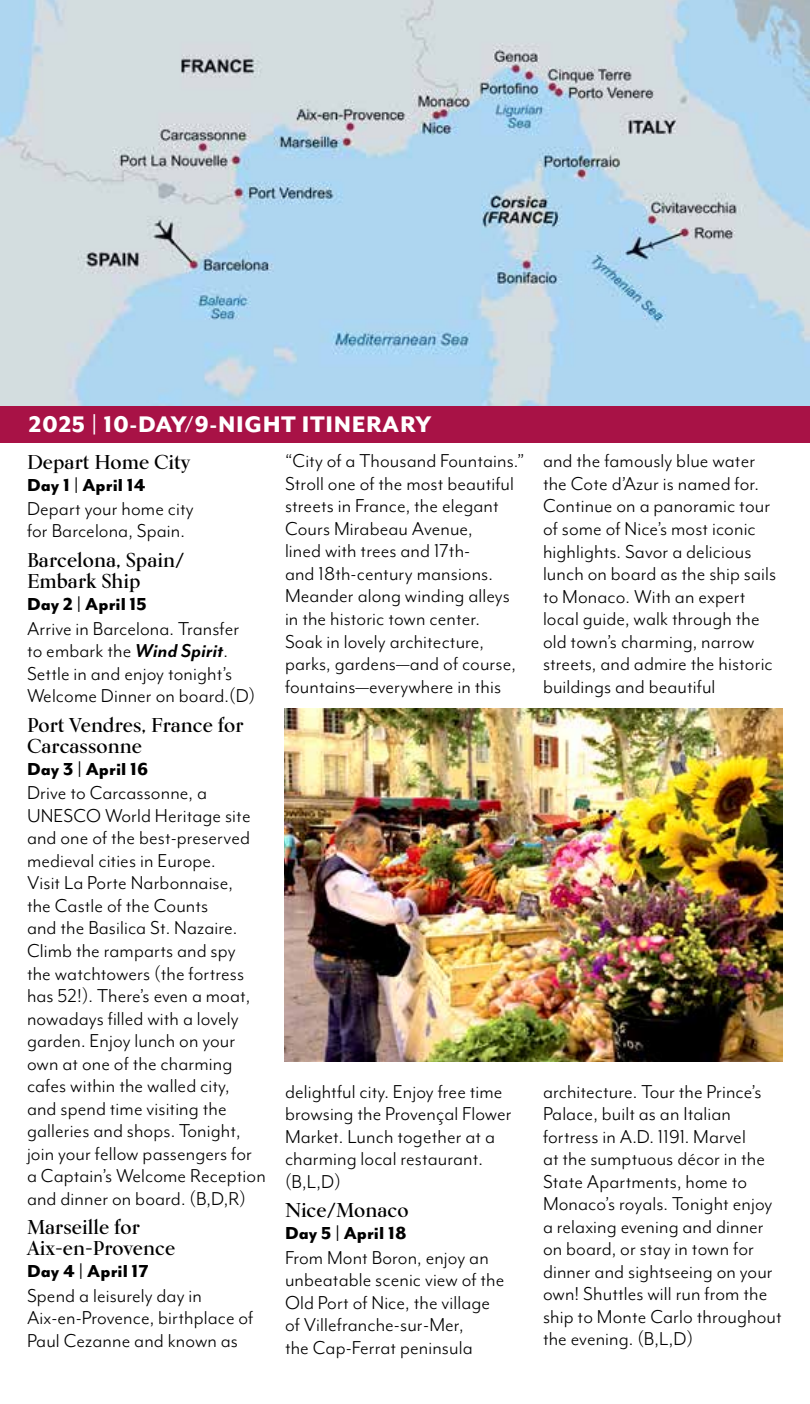
<style>
.page{position:relative;width:810px;height:1404px;background:#fff}
.page>*{position:absolute;margin:0;border:0;box-sizing:border-box;transform-origin:0 0}
.t1{font:800 26px "Mr Eaves Mod OT";letter-spacing:.025em;color:#fff}
.t2{font:21.6px/22.6px "Mr Eaves Mod OT";letter-spacing:.005em;color:#000}
.t3{font:700 20px/21px "Kumlien Pro";letter-spacing:.005em;color:#000}
.t4{font:800 20px "Mr Eaves Mod OT";letter-spacing:.005em;color:#000}
.s1{font-weight:700;font-style:italic}
</style>
<div class="page">
<img style="left:0;top:0;width:810px;height:406px">
<div style="left:0;top:406px;width:810px;height:37px;background:#a81246"></div>
<img style="left:284px;top:708px;width:498px;height:354px">
<p class="t1" style="left:29px;top:409px;width:404px">2025 | 10-DAY/9-NIGHT ITINERARY</p>
<p class="t3" style="left:27px;top:451px;width:165px">Depart Home City</p>
<p class="t4" style="left:27px;top:473px;width:120px">Day 1 | April 14</p>
<p class="t2" style="left:27px;top:497px;width:168px">Depart your home city for Barcelona, Spain.</p>
<p class="t3" style="left:27px;top:549px;width:159px">Barcelona, Spain/<br>Embark Ship</p>
<p class="t4" style="left:27px;top:593px;width:121px">Day 2 | April 15</p>
<p class="t2" style="left:27px;top:617px;width:230px">Arrive in Barcelona. Transfer to embark the <span class="s1">Wind Spirit</span>.<br>Settle in and enjoy tonight’s<br>Welcome Dinner on board.(D)</p>
<p class="t3" style="left:27px;top:714px;width:218px">Port Vendres, France for<br>Carcassonne</p>
<p class="t4" style="left:27px;top:758px;width:123px">Day 3 | April 16</p>
<p class="t2" style="left:27px;top:782px;width:240px">Drive to Carcassonne, a<br>UNESCO World Heritage site and one of the best-preserved medieval cities in Europe.<br>Visit La Porte Narbonnaise,<br>the Castle of the Counts<br>and the Basilica St. Nazaire.<br>Climb the ramparts and spy<br>the watchtowers (the fortress has 52!). There’s even a moat, nowadays filled with a lovely garden. Enjoy lunch on your own at one of the charming cafes within the walled city,<br>and spend time visiting the galleries and shops. Tonight, join your fellow passengers for a Captain’s Welcome Reception and dinner on board. (B,D,R)</p>
<p class="t3" style="left:27px;top:1217px;width:150px">Marseille for<br>Aix-en-Provence</p>
<p class="t4" style="left:27px;top:1260px;width:123px">Day 4 | April 17</p>
<p class="t2" style="left:27px;top:1284px;width:228px">Spend a leisurely day in<br>Aix‑en‑Provence, birthplace of<br>Paul Cezanne and known as</p>
<p class="t2" style="left:285px;top:450px;width:241px">“City of a Thousand Fountains.”<br>Stroll one of the most beautiful streets in France, the elegant<br>Cours Mirabeau Avenue,<br>lined with trees and 17th-<br>and 18th‑century mansions.<br>Meander along winding alleys in the historic town center.<br>Soak in lovely architecture, parks, gardens—and of course, fountains—everywhere in this</p>
<p class="t2" style="left:285px;top:1080px;width:228px">delightful city. Enjoy free time browsing the Provençal Flower<br>Market. Lunch together at a charming local restaurant. (B,L,D)</p>
<p class="t3" style="left:285px;top:1200px;width:125px">Nice/Monaco</p>
<p class="t4" style="left:285px;top:1222px;width:123px">Day 5 | April 18</p>
<p class="t2" style="left:285px;top:1246px;width:221px">From Mont Boron, enjoy an unbeatable scenic view of the<br>Old Port of Nice, the village of Villefranche-sur-Mer,<br>the Cap-Ferrat peninsula</p>
<p class="t2" style="left:543px;top:450px;width:235px">and the famously blue water the Cote d’Azur is named for.<br>Continue on a panoramic tour of some of Nice’s most iconic highlights. Savor a delicious lunch on board as the ship sails to Monaco. With an expert local guide, walk through the old town’s charming, narrow streets, and admire the historic buildings and beautiful</p>
<p class="t2" style="left:543px;top:1080px;width:240px">architecture. Tour the Prince’s<br>Palace, built as an Italian fortress in A.D. 1191. Marvel<br>at the sumptuous décor in the<br>State Apartments, home to<br>Monaco’s royals. Tonight enjoy a relaxing evening and dinner on board, or stay in town for dinner and sightseeing on your own! Shuttles will run from the ship to Monte Carlo throughout the evening. (B,L,D)</p>
</div>
